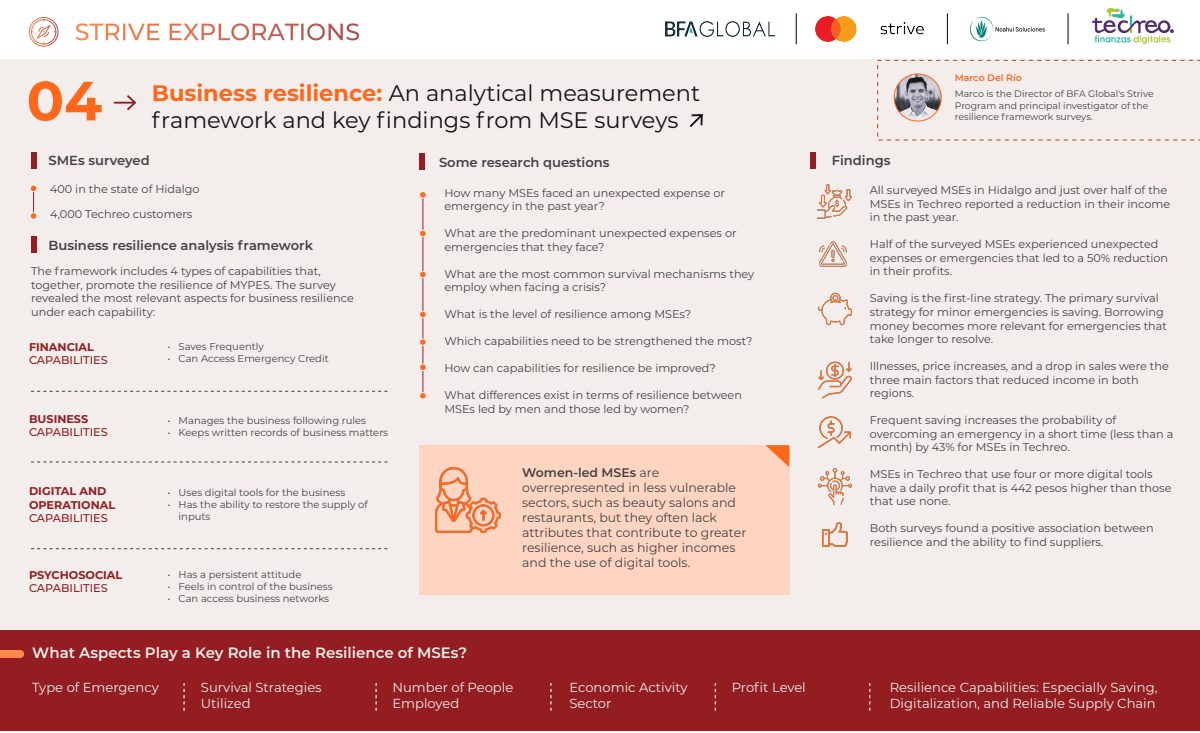
<style>
.page{position:relative;width:1200px;height:733px;background:#fff}
.page>*{position:absolute;margin:0;border:0;box-sizing:border-box;transform-origin:0 0}
.t1{font:700 55.19px "Montserrat";color:#ff671b}
.t2{font:22.5px/27px "Montserrat";color:#131313}
.t3{font:600 15px "Montserrat";color:#f3eeec}
.t4{font:13.12px/15.8px "Montserrat";color:#f3eeec}
.t5{font:600 13.12px "Montserrat";color:#434343}
.t6{font:12.5px/15px "Montserrat";color:#434343}
.t7{font:11.25px/13.5px "Montserrat";color:#434343}
.t8{font:700 11.25px/13.5px "Montserrat";color:#931d21}
.t9{font:500 11.25px "Montserrat";color:#931d21}
.t10{font:10px/12px "Montserrat";color:#434343}
.t11{font:9.38px/11.2px "Montserrat";color:#434343}
.t12{font:600 9.38px "Montserrat";color:#ff671b}
.s1{font-weight:700;color:#ff671b}
.s2{font-weight:600}
</style>
<div class="page">
<div style="left:1px;top:59px;width:1199px;height:673px;background:#f3eeec"></div>
<hr style="left:423px;top:195px;width:1px;height:201px;background:#931d21">
<svg style="left:115px;top:95px;width:21px;height:15px"></svg>
<img style="left:816px;top:16px;width:108px;height:26px">
<img style="left:665px;top:22px;width:110px;height:14px">
<hr style="left:796px;top:13px;width:1px;height:31px;background:#000">
<hr style="left:947px;top:13px;width:1px;height:31px;background:#000">
<hr style="left:1068px;top:13px;width:1px;height:31px;background:#000">
<div style="left:31px;top:237px;width:5px;height:16px;background:#931d21"></div>
<div style="left:31px;top:152px;width:5px;height:17px;background:#931d21"></div>
<div style="left:420px;top:153px;width:5px;height:17px;background:#931d21"></div>
<div style="left:810px;top:152px;width:5px;height:17px;background:#931d21"></div>
<svg style="left:877px;top:60px;width:323px;height:80px"></svg>
<img style="left:894px;top:74px;width:47px;height:47px;border-radius:24px">
<div style="left:894px;top:73px;width:48px;height:48px;border:1px solid #ff671b;border-radius:50%"></div>
<svg style="left:29px;top:17px;width:30px;height:30px"></svg>
<div style="left:0;top:630px;width:1200px;height:100px;background:#931d21"></div>
<svg style="left:31px;top:391px;width:357px;height:1px"></svg>
<svg style="left:31px;top:461px;width:357px;height:1px"></svg>
<svg style="left:31px;top:548px;width:357px;height:1px"></svg>
<div style="left:419px;top:444px;width:370px;height:150px;background:#ffd5c2"></div>
<img style="left:436px;top:467px;width:65px;height:65px">
<svg style="left:765px;top:445px;width:24px;height:22px"></svg>
<svg style="left:0;top:650px;width:24px;height:7px"></svg>
<svg style="left:183px;top:683px;width:2px;height:27px"></svg>
<svg style="left:376px;top:683px;width:1px;height:27px"></svg>
<svg style="left:550px;top:683px;width:2px;height:27px"></svg>
<svg style="left:715px;top:683px;width:1px;height:27px"></svg>
<svg style="left:869px;top:683px;width:1px;height:27px"></svg>
<svg style="left:689px;top:114px;width:14px;height:13px"></svg>
<div style="left:420px;top:191px;width:6px;height:7px;background:#ff671b;border-radius:50%"></div>
<div style="left:419px;top:191px;width:8px;height:7px;border:1px solid #f3eeec;border-radius:50%"></div>
<div style="left:420px;top:230px;width:6px;height:7px;background:#ff671b;border-radius:50%"></div>
<div style="left:419px;top:230px;width:8px;height:7px;border:1px solid #f3eeec;border-radius:50%"></div>
<svg style="left:33px;top:192px;width:1px;height:20px"></svg>
<div style="left:30px;top:185px;width:7px;height:7px;background:#ff671b;border-radius:50%"></div>
<div style="left:30px;top:185px;width:7px;height:7px;border:1px solid #f3eeec;border-radius:50%"></div>
<div style="left:30px;top:213px;width:7px;height:6px;background:#ff671b;border-radius:50%"></div>
<div style="left:30px;top:212px;width:7px;height:7px;border:1px solid #f3eeec;border-radius:50%"></div>
<div style="left:420px;top:271px;width:6px;height:7px;background:#ff671b;border-radius:50%"></div>
<div style="left:419px;top:271px;width:8px;height:7px;border:1px solid #f3eeec;border-radius:50%"></div>
<div style="left:420px;top:311px;width:6px;height:7px;background:#ff671b;border-radius:50%"></div>
<div style="left:419px;top:311px;width:8px;height:7px;border:1px solid #f3eeec;border-radius:50%"></div>
<svg style="left:421px;top:340px;width:4px;height:4px"></svg>
<div style="left:419px;top:338px;width:8px;height:8px;border:1px solid #f3eeec;border-radius:50%"></div>
<svg style="left:421px;top:365px;width:4px;height:4px"></svg>
<div style="left:419px;top:363px;width:8px;height:8px;border:1px solid #f3eeec;border-radius:50%"></div>
<div style="left:420px;top:392px;width:6px;height:7px;background:#ff671b;border-radius:50%"></div>
<div style="left:419px;top:392px;width:8px;height:7px;border:1px solid #f3eeec;border-radius:50%"></div>
<img style="left:818px;top:184px;width:34px;height:34px">
<img style="left:820px;top:241px;width:27px;height:26px">
<img style="left:818px;top:361px;width:34px;height:38px">
<img style="left:818px;top:292px;width:33px;height:33px">
<img style="left:819px;top:416px;width:32px;height:31px">
<img style="left:818px;top:468px;width:34px;height:36px">
<img style="left:822px;top:522px;width:26px;height:25px">
<img style="left:969px;top:16px;width:76px;height:26px">
<img style="left:1092px;top:8px;width:82px;height:35px">
<svg style="left:203px;top:23px;width:156px;height:17px"></svg>
<h1 class="t1" style="left:27px;top:61px;width:77px">04</h1>
<h2 class="t2" style="left:152px;top:78px;width:550px"><span class="s1">Business resilience:</span> An analytical measurement framework and key findings from MSE surveys</h2>
<p class="t5" style="left:49px;top:151px;width:103px">SMEs surveyed</p>
<p class="t5" style="left:439px;top:152px;width:172px">Some research questions</p>
<p class="t5" style="left:832px;top:151px;width:60px">Findings</p>
<p class="t12" style="left:955px;top:71px;width:68px">Marco Del Río</p>
<p class="t11" style="left:955px;top:88px;width:200px">Marco is the Director of BFA Global's Strive<br>Program and principal investigator of the resilience framework surveys.</p>
<p class="t7" style="left:50px;top:181px;width:151px">400 in the state of Hidalgo</p>
<p class="t7" style="left:50px;top:207px;width:144px">4,000 Techreo customers</p>
<p class="t5" style="left:49px;top:236px;width:266px">Business resilience analysis framework</p>
<p class="t7" style="left:31px;top:264px;width:324px">The framework includes 4 types of capabilities that, together, promote the resilience of MYPES. The survey revealed the most relevant aspects for business resilience under each capability:</p>
<p class="t8" style="left:29px;top:339px;width:67px">FINANCIAL</p>
<p class="t9" style="left:29px;top:352px;width:80px">CAPABILITIES</p>
<p class="t10" style="left:167px;top:340px;width:98px">• Saves Frequently</p>
<p class="t10" style="left:167px;top:352px;width:163px">• Can Access Emergency Credit</p>
<p class="t8" style="left:29px;top:411px;width:61px">BUSINESS</p>
<p class="t9" style="left:29px;top:424px;width:80px">CAPABILITIES</p>
<p class="t10" style="left:167px;top:413px;width:200px">• Manages the business following rules</p>
<p class="t10" style="left:167px;top:425px;width:222px">• Keeps written records of business matters</p>
<p class="t8" style="left:29px;top:483px;width:88px">DIGITAL AND<br>OPERATIONAL</p>
<p class="t9" style="left:29px;top:510px;width:80px">CAPABILITIES</p>
<p class="t10" style="left:167px;top:485px;width:179px">• Uses digital tools for the business</p>
<p class="t10" style="left:179px;top:497px;width:191px;text-indent:-11px">• Has the ability to restore the supply of inputs</p>
<p class="t8" style="left:29px;top:567px;width:95px">PSYCHOSOCIAL</p>
<p class="t9" style="left:29px;top:580px;width:80px">CAPABILITIES</p>
<p class="t10" style="left:167px;top:567px;width:136px">• Has a persistent attitude</p>
<p class="t10" style="left:167px;top:579px;width:167px">• Feels in control of the business</p>
<p class="t10" style="left:167px;top:591px;width:163px">• Can access business networks</p>
<p class="t7" style="left:444px;top:186px;width:282px">How many MSEs faced an unexpected expense or emergency in the past year?</p>
<p class="t7" style="left:444px;top:226px;width:294px">What are the predominant unexpected expenses or emergencies that they face?</p>
<p class="t7" style="left:444px;top:267px;width:311px">What are the most common survival mechanisms they employ when facing a crisis?</p>
<p class="t7" style="left:444px;top:307px;width:248px">What is the level of resilience among MSEs?</p>
<p class="t7" style="left:444px;top:334px;width:310px">Which capabilities need to be strengthened the most?</p>
<p class="t7" style="left:444px;top:361px;width:273px">How can capabilities for resilience be improved?</p>
<p class="t7" style="left:444px;top:388px;width:299px">What differences exist in terms of resilience between<br>MSEs led by men and those led by women?</p>
<p class="t6" style="left:522px;top:464px;width:226px"><span class="s2">Women-led MSEs</span> are overrepresented in less vulnerable sectors, such as beauty salons and restaurants, but they often lack attributes that contribute to greater resilience, such as higher incomes and the use of digital tools.</p>
<p class="t7" style="left:870px;top:183px;width:302px">All surveyed MSEs in Hidalgo and just over half of the<br>MSEs in Techreo reported a reduction in their income in the past year.</p>
<p class="t7" style="left:870px;top:237px;width:300px">Half of the surveyed MSEs experienced unexpected expenses or emergencies that led to a 50% reduction in their profits.</p>
<p class="t7" style="left:870px;top:291px;width:299px">Saving is the first-line strategy. The primary survival strategy for minor emergencies is saving. Borrowing money becomes more relevant for emergencies that take longer to resolve.</p>
<p class="t7" style="left:870px;top:359px;width:300px">Illnesses, price increases, and a drop in sales were the three main factors that reduced income in both regions.</p>
<p class="t7" style="left:870px;top:413px;width:305px">Frequent saving increases the probability of overcoming an emergency in a short time (less than a month) by 43% for MSEs in Techreo.</p>
<p class="t7" style="left:870px;top:467px;width:303px">MSEs in Techreo that use four or more digital tools have a daily profit that is 442 pesos higher than those that use none.</p>
<p class="t7" style="left:870px;top:521px;width:285px">Both surveys found a positive association between resilience and the ability to find suppliers.</p>
<h3 class="t3" style="left:32px;top:642px;width:436px">What Aspects Play a Key Role in the Resilience of MSEs?</h3>
<p class="t4" style="left:32px;top:678px;width:128px">Type of Emergency</p>
<p class="t4" style="left:201px;top:679px;width:122px">Survival Strategies<br>Utilized</p>
<p class="t4" style="left:392px;top:679px;width:122px">Number of People<br>Employed</p>
<p class="t4" style="left:569px;top:679px;width:120px">Economic Activity<br>Sector</p>
<p class="t4" style="left:732px;top:679px;width:76px">Profit Level</p>
<p class="t4" style="left:890px;top:678px;width:269px">Resilience Capabilities: Especially Saving,<br>Digitalization, and Reliable Supply Chain</p>
</div>
